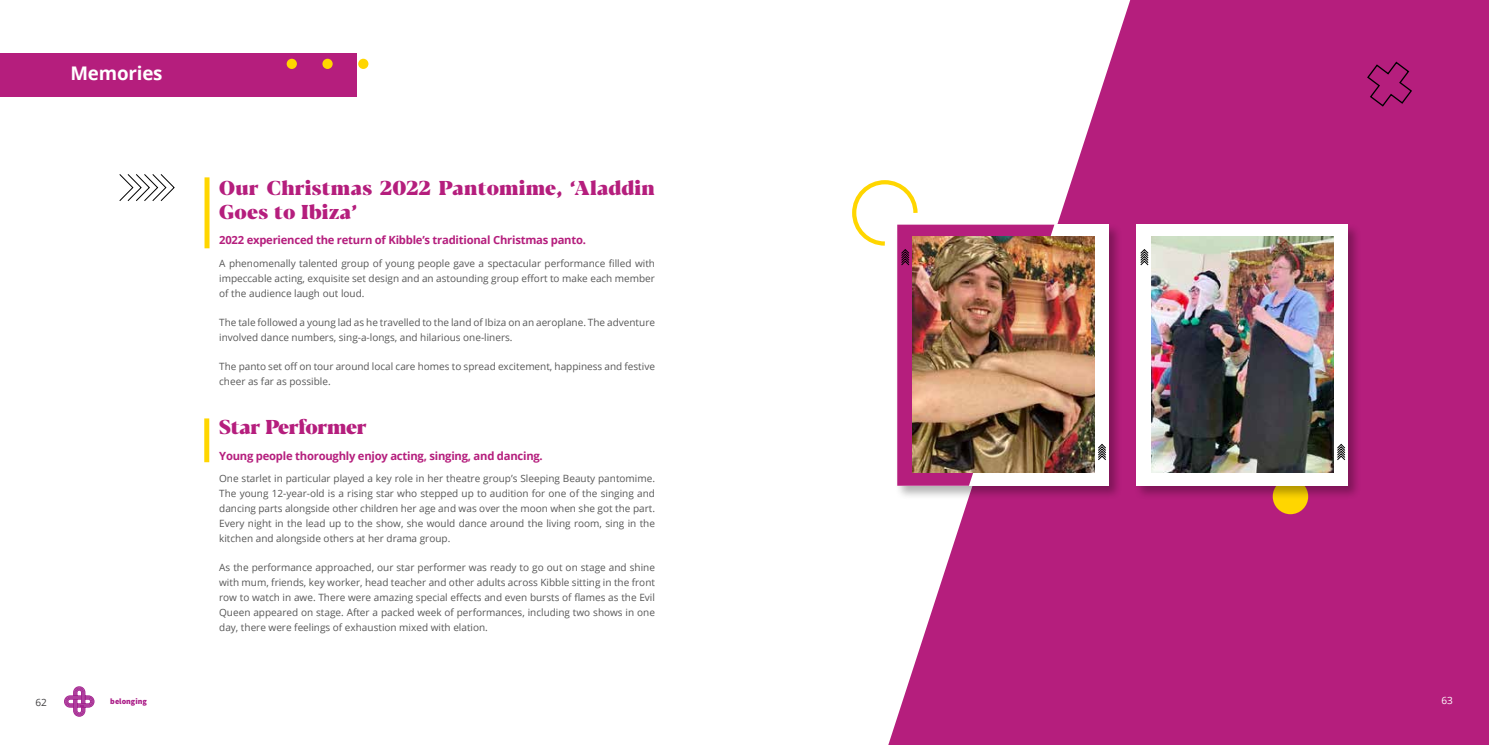
<style>
.page{position:relative;width:1489px;height:745px;background:#fff}
.page>*{position:absolute;margin:0;border:0;box-sizing:border-box;transform-origin:0 0}
.t1{font:800 20px/24px "Blacker Display";letter-spacing:.01em;color:#b51e7d}
.t2{font:800 20px "Blacker Display";letter-spacing:-.025em;color:#b51e7d}
.t3{font:700 18.75px "Open Sans";letter-spacing:-.01em;color:#fff}
.t4{font:700 11.25px "Open Sans";letter-spacing:-.02em;color:#b51e7d}
.t5{font:10px/15px "Open Sans";color:#575757;text-align:justify}
.t6{font:10px "Open Sans";color:#414042}
.t7{font:10px "Open Sans";color:#fff}
.t8{font:900 8.12px "Source Sans Pro";color:#ab1e88}
</style>
<div class="page">
<svg style="left:888px;top:0;width:600px;height:744px;fill:#b51e7d"></svg>
<div style="left:1272px;top:478px;width:35px;height:36px;background:#ffd600;border-radius:50%"></div>
<div style="left:894px;top:222px;width:228px;height:277px;background:#000;opacity:.3"></div>
<div style="left:897px;top:224px;width:211px;height:261px;background:#fff"></div>
<img style="left:1054px;top:236px;width:40px;height:236px">
<svg style="left:1098px;top:444px;width:8px;height:16px"></svg>
<div style="left:1133px;top:222px;width:228px;height:277px;background:#000;opacity:.3"></div>
<div style="left:1136px;top:224px;width:211px;height:261px;background:#fff"></div>
<img style="left:1151px;top:236px;width:182px;height:236px">
<svg style="left:1140px;top:249px;width:8px;height:16px"></svg>
<svg style="left:1337px;top:443px;width:8px;height:17px"></svg>
<div style="left:0;top:53px;width:356px;height:44px;background:#b51e7d"></div>
<div style="left:358px;top:59px;width:10px;height:10px;background:#ffd600;border-radius:50%"></div>
<div style="left:322px;top:59px;width:10px;height:10px;background:#ffd600;border-radius:50%"></div>
<div style="left:287px;top:59px;width:10px;height:10px;background:#ffd600;border-radius:50%"></div>
<div style="left:204px;top:177px;width:5px;height:71px;background:#ffd600"></div>
<div style="left:204px;top:418px;width:5px;height:44px;background:#ffd600"></div>
<svg style="left:119px;top:174px;width:56px;height:27px"></svg>
<svg style="left:64px;top:686px;width:30px;height:30px"></svg>
<svg style="left:1365px;top:61px;width:47px;height:46px;background:#a11a6f"></svg>
<img style="left:852px;top:178px;width:202px;height:307px">
<h2 class="t3" style="left:70px;top:60px;width:94px">Memories</h2>
<p class="t6" style="left:35px;top:694px;width:13px">62</p>
<h1 class="t1" style="left:219px;top:177px;width:437px">Our Christmas 2022 Pantomime, ‘Aladdin<br>Goes to Ibiza’</h1>
<p class="t4" style="left:219px;top:232px;width:368px">2022 experienced the return of Kibble’s traditional Christmas panto.</p>
<p class="t5" style="left:219px;top:255px;width:437px">A phenomenally talented group of young people gave a spectacular performance filled with impeccable acting, exquisite set design and an astounding group effort to make each member of the audience laugh out loud.</p>
<p class="t5" style="left:219px;top:314px;width:437px">The tale followed a young lad as he travelled to the land of Ibiza on an aeroplane. The adventure involved dance numbers, sing-a-longs, and hilarious one-liners.</p>
<p class="t5" style="left:219px;top:358px;width:437px">The panto set off on tour around local care homes to spread excitement, happiness and festive cheer as far as possible.</p>
<h1 class="t2" style="left:219px;top:414px;width:149px">Star Performer</h1>
<p class="t4" style="left:219px;top:447px;width:325px">Young people thoroughly enjoy acting, singing, and dancing.</p>
<p class="t5" style="left:219px;top:470px;width:437px">One starlet in particular played a key role in her theatre group’s Sleeping Beauty pantomime.<br>The young 12-year-old is a rising star who stepped up to audition for one of the singing and dancing parts alongside other children her age and was over the moon when she got the part.<br>Every night in the lead up to the show, she would dance around the living room, sing in the kitchen and alongside others at her drama group.</p>
<p class="t5" style="left:219px;top:559px;width:437px">As the performance approached, our star performer was ready to go out on stage and shine with mum, friends, key worker, head teacher and other adults across Kibble sitting in the front row to watch in awe. There were amazing special effects and even bursts of flames as the Evil Queen appeared on stage. After a packed week of performances, including two shows in one day, there were feelings of exhaustion mixed with elation.</p>
<p class="t8" style="left:110px;top:695px;width:38px">belonging</p>
<p class="t7" style="left:1441px;top:693px;width:13px">63</p>
</div>
